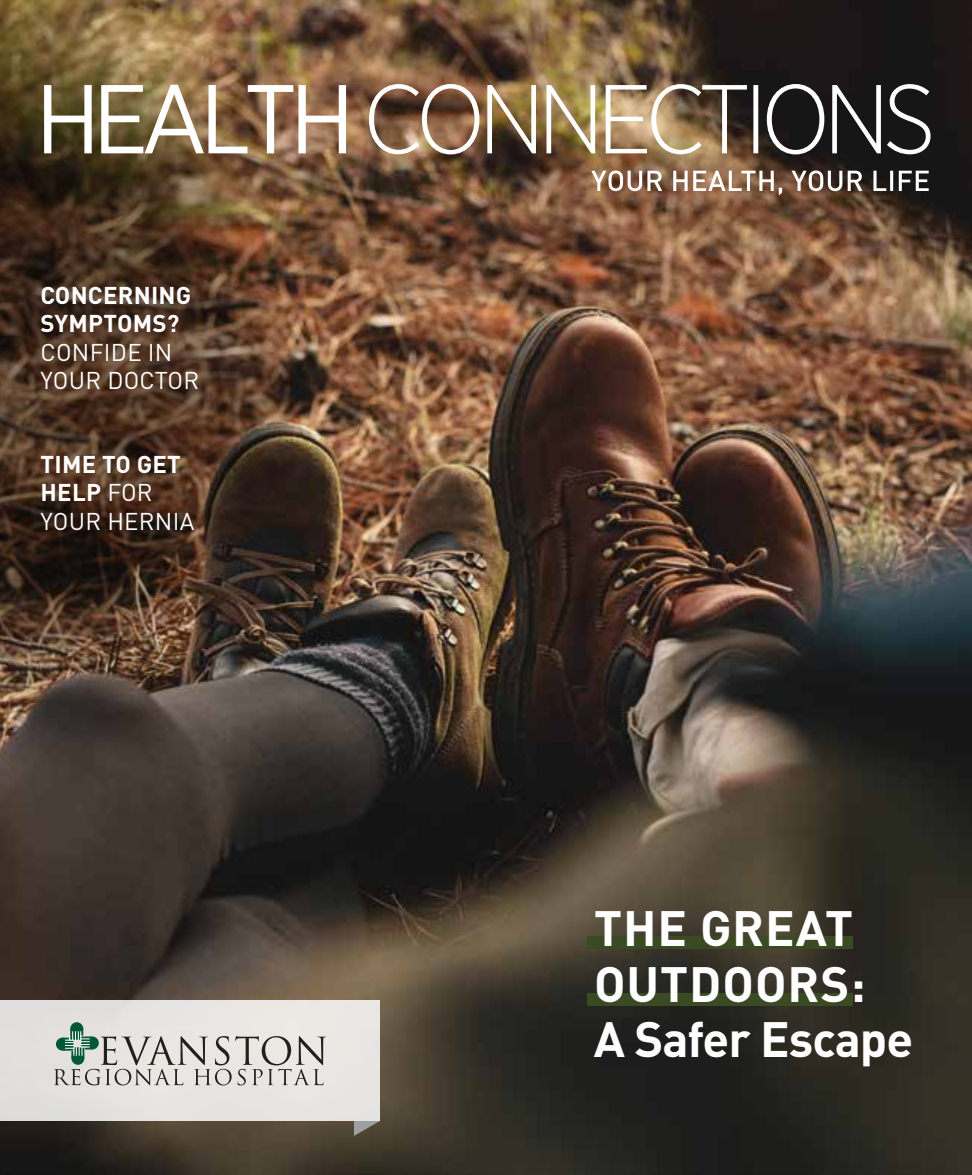
<style>
.page{position:relative;width:972px;height:1175px;background:#fff}
.page>*{position:absolute;margin:0;border:0;box-sizing:border-box;transform-origin:0 0}
.t1{font:700 49.05px/55.7px "DIN Pro";letter-spacing:.02em;color:#fff}
.t2{font:700 24px/28.5px "DIN Pro";letter-spacing:.01em;color:#fff}
.t3{font:24px/28.5px "DIN Pro";letter-spacing:.01em;color:#fff}
.s1{font-weight:400}
</style>
<div class="page">
<img style="left:0;top:0;width:972px;height:1174px">
<img style="left:0;top:0;width:301px;height:719px">
<img style="left:44px;top:84px;width:887px;height:70px">
<svg style="left:591px;top:170px;width:338px;height:25px"></svg>
<svg style="left:354px;top:1120px;width:26px;height:15px"></svg>
<div style="left:0;top:1000px;width:380px;height:120px;background:#e6e4e1"></div>
<div style="left:70px;top:1022px;width:13px;height:13px;background:#005837;border-radius:50%"></div>
<svg style="left:54px;top:1028px;width:272px;height:57px"></svg>
<div style="left:588px;top:936px;width:265px;height:13px;background:#3a4b23"></div>
<div style="left:588px;top:993px;width:265px;height:13px;background:#3a4b23"></div>
<p class="t2" style="left:41px;top:280px;width:152px">CONCERNING<br>SYMPTOMS?</p>
<p class="t3" style="left:41px;top:337px;width:160px">CONFIDE IN<br>YOUR DOCTOR</p>
<p class="t2" style="left:41px;top:449px;width:155px">TIME TO GET<br>HELP <span class="s1">FOR<br>YOUR HERNIA</span></p>
<h1 class="t1" style="left:594px;top:898px;width:321px">THE GREAT<br>OUTDOORS:<br>A Safer Escape</h1>
</div>
